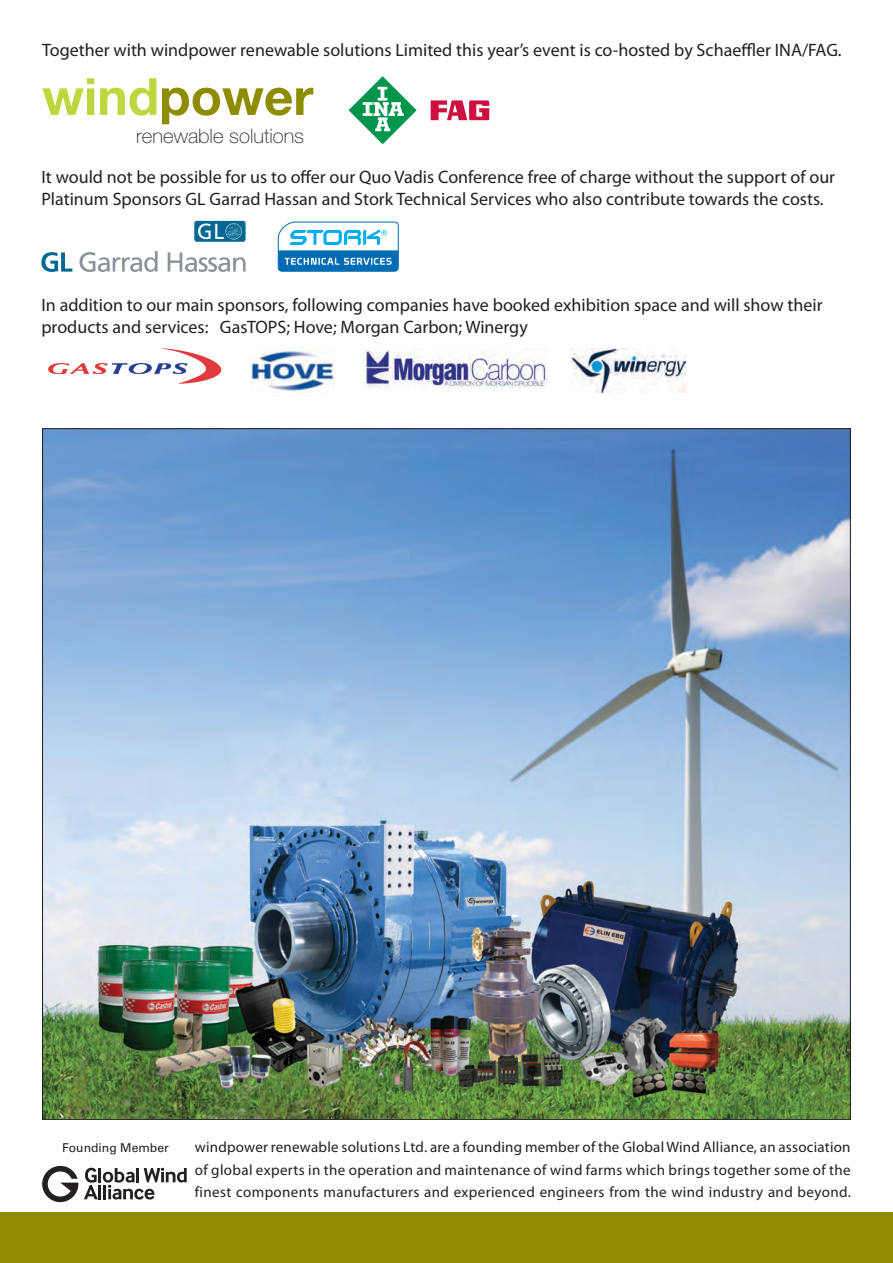
<style>
.page{position:relative;width:893px;height:1263px;background:#fff}
.page>*{position:absolute;margin:0;border:0;box-sizing:border-box;transform-origin:0 0}
.t1{font:700 51.3px "Helvetica Neue";color:#8e8c00}
.t2{font:100 19.95px "Helvetica Neue";color:#231f20}
.t3{font:18px/21.6px "Myriad Pro";color:#231f20}
.Body{font:15px/22.5px "Myriad Pro";letter-spacing:.025em;color:#231f20;text-align:justify}
.t4{font:12.15px "Univers";color:#231f20}
.s1{color:#bfd73e}
</style>
<div class="page">
<div style="left:0;top:1211px;width:892px;height:51px;background:#8e8c00"></div>
<svg style="left:84px;top:1167px;width:103px;height:32px"></svg>
<svg style="left:42px;top:1165px;width:36px;height:36px"></svg>
<img style="left:44px;top:430px;width:804px;height:687px">
<svg style="left:41px;top:252px;width:31px;height:20px"></svg>
<svg style="left:79px;top:251px;width:78px;height:21px"></svg>
<svg style="left:168px;top:252px;width:77px;height:20px"></svg>
<svg style="left:194px;top:221px;width:51px;height:21px"></svg>
<svg style="left:348px;top:76px;width:68px;height:68px"></svg>
<svg style="left:430px;top:100px;width:59px;height:20px"></svg>
<svg style="left:277px;top:221px;width:122px;height:51px"></svg>
<img style="left:48px;top:348px;width:174px;height:36px">
<img style="left:250px;top:348px;width:84px;height:44px">
<img style="left:363px;top:348px;width:185px;height:39px">
<img style="left:571px;top:348px;width:113px;height:44px">
<p class="t3" style="left:42px;top:39px;width:800px">Together with windpower renewable solutions Limited this year’s event is co-hosted by Schaeffler INA/FAG.</p>
<p class="t1" style="left:42px;top:65px;width:273px"><span class="s1">wind</span>power</p>
<p class="t2" style="left:136px;top:124px;width:169px">renewable solutions</p>
<p class="t3" style="left:41px;top:166px;width:795px">It would not be possible for us to offer our Quo Vadis Conference free of charge without the support of our<br>Platinum Sponsors GL Garrad Hassan and Stork Technical Services who also contribute towards the costs.</p>
<p class="t3" style="left:41px;top:294px;width:782px">In addition to our main sponsors, following companies have booked exhibition space and will show their products and services: GasTOPS; Hove; Morgan Carbon; Winergy</p>
<p class="t4" style="left:62px;top:1140px;width:108px">Founding Member</p>
<p class="Body" style="left:195px;top:1135px;width:657px">windpower renewable solutions Ltd. are a founding member of the Global Wind Alliance, an association of global experts in the operation and maintenance of wind farms which brings together some of the finest components manufacturers and experienced engineers from the wind industry and beyond.</p>
</div>
